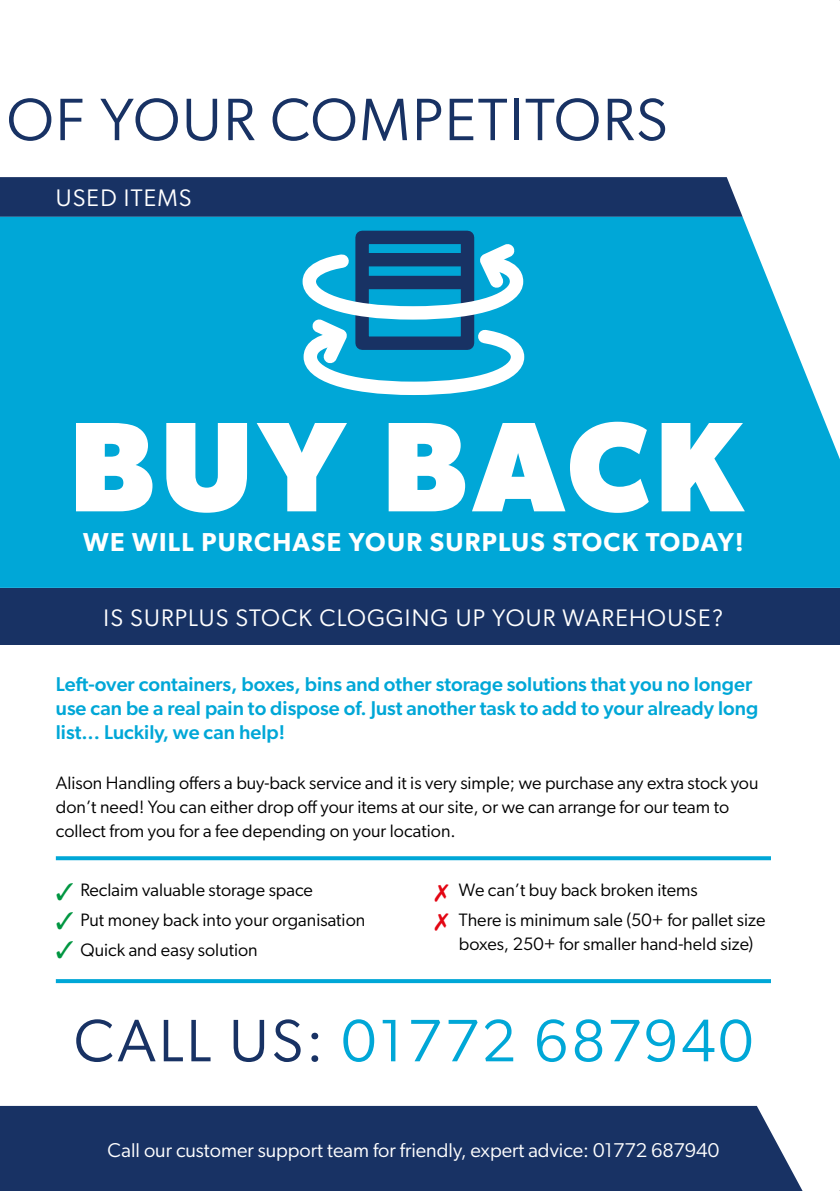
<style>
.page{position:relative;width:840px;height:1191px;background:#fff}
.page>*{position:absolute;margin:0;border:0;box-sizing:border-box;transform-origin:0 0}
.t1{font:700 128px "Gibson";letter-spacing:.05em;color:#fff}
.t2{font:60px "Gibson";letter-spacing:.05em;color:#00a7d7}
.t3{font:60px "Gibson";letter-spacing:.03em;color:#183264}
.t4{font:28px "Gibson";letter-spacing:.05em;color:#fff}
.t5{font:600 26px "Gibson";letter-spacing:.05em;color:#fff}
.t6{font:24px "Gibson";letter-spacing:.05em;color:#fff}
.t7{font:24px/28.8px "Zapf Dingbats ITC";color:#009641;text-align:justify}
.t8{font:500 20px/24px "Gibson";color:#00a7d7}
.t9{font:20px "Gibson";color:#fff}
.t10{font:18px/30px "Gibson";color:#000}
.s1{color:#183264}
</style>
<div class="page">
<div style="left:0;top:1106px;width:802px;height:85px;background:#183264"></div>
<div style="left:0;top:588px;width:839px;height:56px;background:#183264"></div>
<div style="left:0;top:177px;width:742px;height:40px;background:#183264"></div>
<div style="left:0;top:217px;width:839px;height:371px;background:#00a7d7"></div>
<svg style="left:56px;top:856px;width:714px;height:4px;background:#0facd9"></svg>
<svg style="left:56px;top:979px;width:714px;height:4px;background:#07a9d8"></svg>
<div style="left:355px;top:231px;width:119px;height:119px;border:13px solid #183264"></div>
<svg style="left:296px;top:243px;width:234px;height:159px"></svg>
<h2 class="t3" style="left:7px;top:83px;width:662px">OF YOUR COMPETITORS</h2>
<h3 class="t6" style="left:56px;top:183px;width:137px">USED ITEMS</h3>
<h1 class="t1" style="left:70px;top:391px;width:673px">BUY BACK</h1>
<h3 class="t5" style="left:83px;top:526px;width:661px">WE WILL PURCHASE YOUR SURPLUS STOCK TODAY!</h3>
<h3 class="t6" style="left:103px;top:603px;width:621px">IS SURPLUS STOCK CLOGGING UP YOUR WAREHOUSE?</h3>
<p class="t8" style="left:56px;top:671px;width:703px">Left-over containers, boxes, bins and other storage solutions that you no longer use can be a real pain to dispose of. Just another task to add to your already long list... Luckily, we can help!</p>
<p class="t10" style="left:56px;top:770px;width:703px;line-height:24px">Alison Handling offers a buy-back service and it is very simple; we purchase any extra stock you don’t need! You can either drop off your items at our site, or we can arrange for our team to collect from you for a fee depending on your location.</p>
<h3 class="t7" style="left:56px;top:877px;width:20px">✓ ✓ ✓</h3>
<p class="t10" style="left:80px;top:874px;width:286px">Reclaim valuable storage space<br>Put money back into your organisation<br>Quick and easy solution</p>
<p class="t10" style="left:458px;top:874px;width:308px">We can’t buy back broken items<br>There is minimum sale (50+ for pallet size</p>
<p class="t10" style="left:458px;top:928px;width:296px">boxes, 250+ for smaller hand-held size)</p>
<h2 class="t2" style="left:74px;top:1004px;width:680px"><span class="s1">CALL US:</span> 01772 687940</h2>
<p class="t9" style="left:108px;top:1138px;width:612px">Call our customer support team for friendly, expert advice: 01772 687940</p>
<h3 class="t4" style="left:56px;top:1138px;width:193px">01772 687940</h3>
</div>
